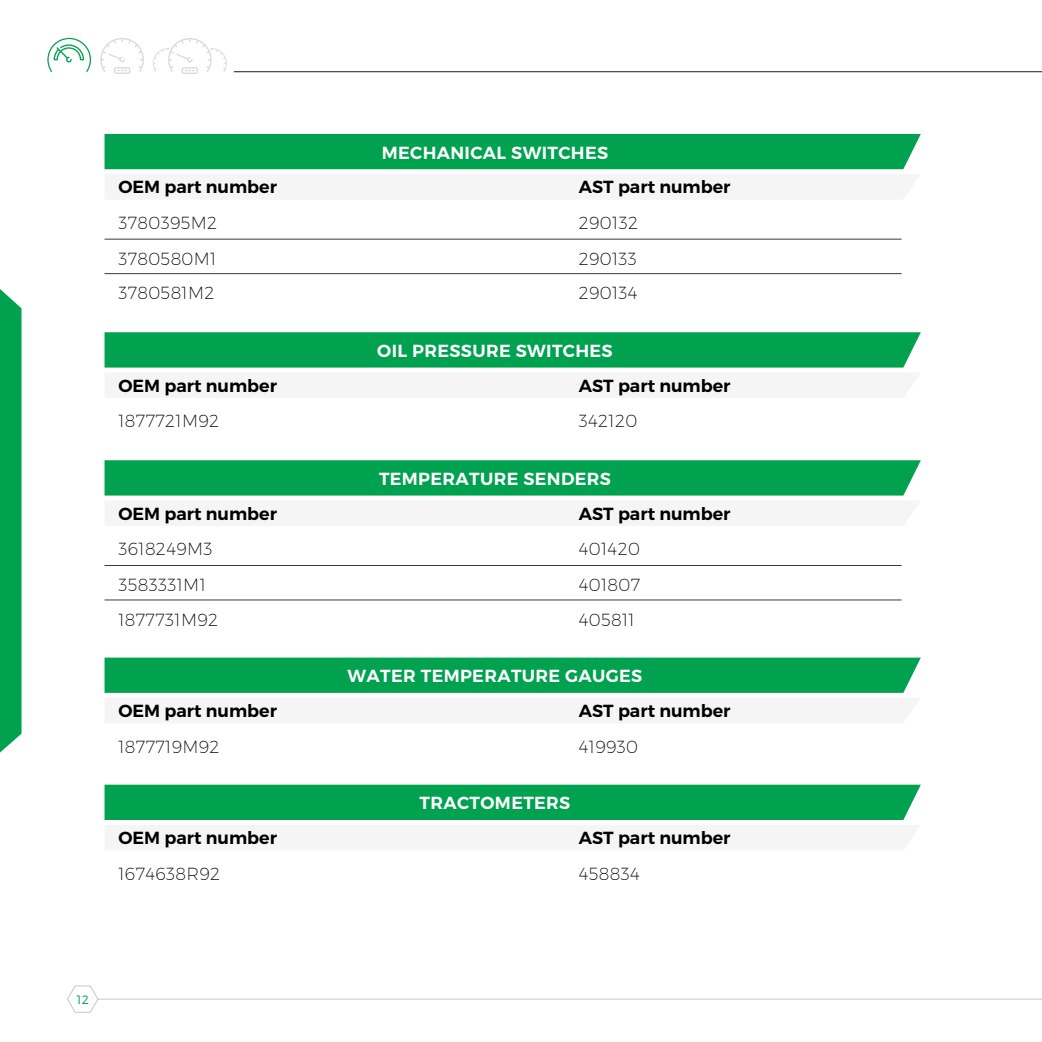
<style>
.page{position:relative;width:1042px;height:1042px;background:#fff}
.page>*{position:absolute;margin:0;border:0;box-sizing:border-box;transform-origin:0 0}
.t1{font:200 17.5px "Montserrat";letter-spacing:.02em;color:#000}
.t2{font:600 17.5px "Montserrat";color:#000}
.t3{font:600 17.5px "Montserrat";letter-spacing:.02em;color:#fff}
.t4{font:300 12.25px "Montserrat";color:#00a24f}
</style>
<div class="page">
<svg style="left:100px;top:38px;width:44px;height:36px"></svg>
<hr style="left:234px;top:71px;width:808px;height:1px;background:#1c1c1b">
<svg style="left:47px;top:37px;width:44px;height:35px"></svg>
<div style="left:166px;top:36px;width:47px;height:47px;border:4px solid #fff;border-radius:50%"></div>
<svg style="left:153px;top:38px;width:74px;height:36px"></svg>
<hr style="left:98px;top:999px;width:944px;height:1px;background:#c6c6c5">
<svg style="left:67px;top:985px;width:31px;height:27px"></svg>
<div style="left:0;top:289px;width:22px;height:464px;background:#00a24f"></div>
<hr style="left:105px;top:239px;width:796px;height:1px;background:#3c3c3b">
<div style="left:105px;top:134px;width:816px;height:36px;background:#00a24f"></div>
<hr style="left:105px;top:273px;width:796px;height:1px;background:#3c3c3b">
<hr style="left:105px;top:565px;width:796px;height:1px;background:#3c3c3b">
<div style="left:105px;top:460px;width:816px;height:36px;background:#00a24f"></div>
<hr style="left:105px;top:600px;width:796px;height:1px;background:#3c3c3b">
<div style="left:105px;top:332px;width:816px;height:36px;background:#00a24f"></div>
<div style="left:105px;top:657px;width:816px;height:36px;background:#00a24f"></div>
<div style="left:105px;top:784px;width:816px;height:36px;background:#00a24f"></div>
<p class="t3" style="left:382px;top:145px;width:228px">MECHANICAL SWITCHES</p>
<p class="t2" style="left:118px;top:180px;width:160px">OEM part number</p>
<p class="t2" style="left:579px;top:180px;width:153px">AST part number</p>
<p class="t1" style="left:118px;top:215px;width:100px">3780395M2</p>
<p class="t1" style="left:579px;top:215px;width:61px">290132</p>
<p class="t1" style="left:118px;top:250px;width:99px">3780580M1</p>
<p class="t1" style="left:579px;top:250px;width:60px">290133</p>
<p class="t1" style="left:118px;top:285px;width:98px">3780581M2</p>
<p class="t1" style="left:579px;top:285px;width:60px">290134</p>
<p class="t3" style="left:377px;top:344px;width:237px">OIL PRESSURE SWITCHES</p>
<p class="t2" style="left:118px;top:379px;width:160px">OEM part number</p>
<p class="t2" style="left:579px;top:379px;width:153px">AST part number</p>
<p class="t1" style="left:118px;top:413px;width:102px">1877721M92</p>
<p class="t1" style="left:579px;top:413px;width:60px">342120</p>
<p class="t3" style="left:379px;top:472px;width:234px">TEMPERATURE SENDERS</p>
<p class="t2" style="left:118px;top:507px;width:160px">OEM part number</p>
<p class="t2" style="left:579px;top:507px;width:153px">AST part number</p>
<p class="t1" style="left:118px;top:541px;width:96px">3618249M3</p>
<p class="t1" style="left:579px;top:541px;width:63px">401420</p>
<p class="t1" style="left:118px;top:576px;width:89px">3583331M1</p>
<p class="t1" style="left:579px;top:576px;width:63px">401807</p>
<p class="t1" style="left:118px;top:611px;width:101px">1877731M92</p>
<p class="t1" style="left:579px;top:611px;width:57px">405811</p>
<p class="t3" style="left:348px;top:669px;width:296px">WATER TEMPERATURE GAUGES</p>
<p class="t2" style="left:118px;top:704px;width:160px">OEM part number</p>
<p class="t2" style="left:579px;top:704px;width:153px">AST part number</p>
<p class="t1" style="left:118px;top:738px;width:103px">1877719M92</p>
<p class="t1" style="left:579px;top:738px;width:61px">419930</p>
<p class="t3" style="left:420px;top:796px;width:152px">TRACTOMETERS</p>
<p class="t2" style="left:118px;top:831px;width:160px">OEM part number</p>
<p class="t2" style="left:579px;top:831px;width:153px">AST part number</p>
<p class="t1" style="left:118px;top:865px;width:103px">1674638R92</p>
<p class="t1" style="left:579px;top:865px;width:63px">458834</p>
<p class="t4" style="left:77px;top:994px;width:13px">12</p>
</div>
